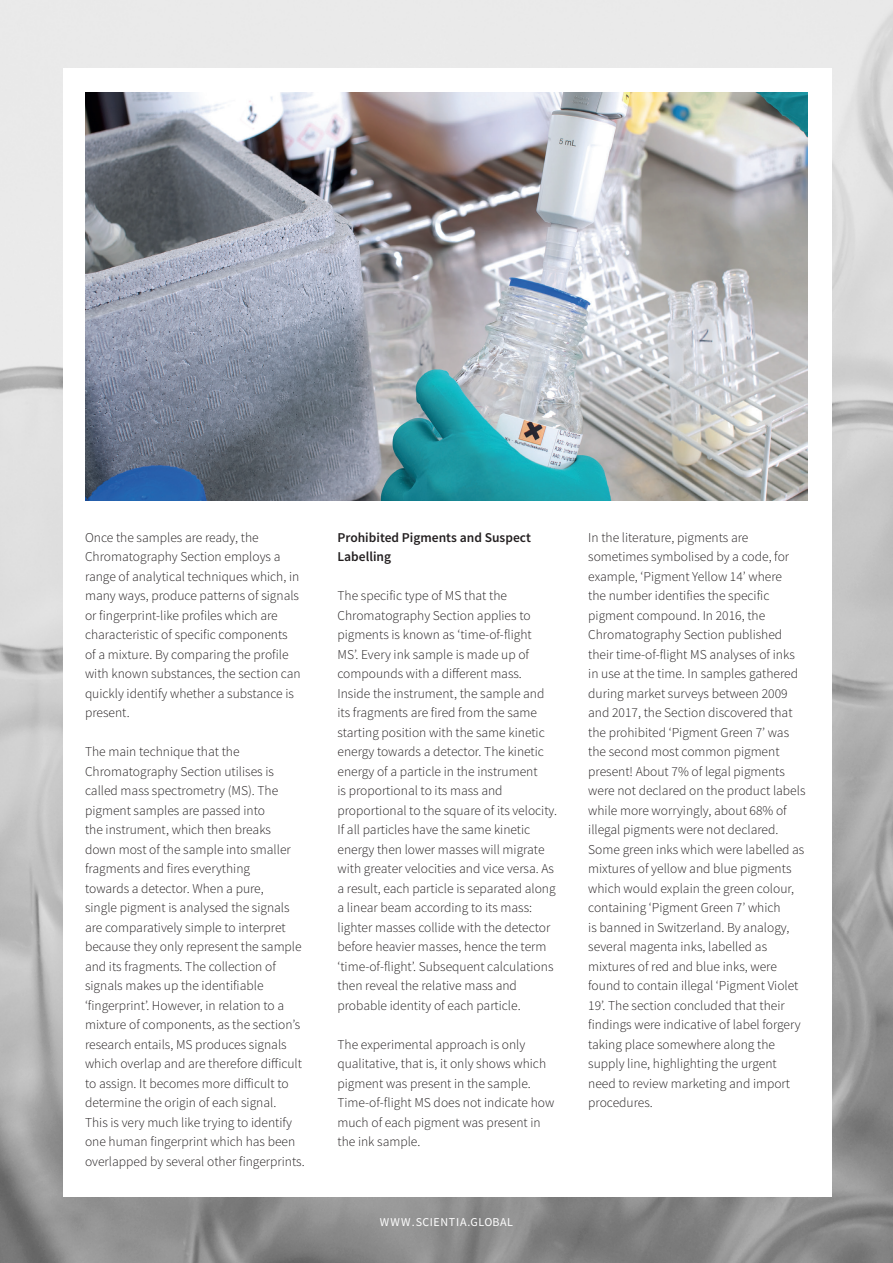
<style>
.page{position:relative;width:893px;height:1263px;background:#fff}
.page>*{position:absolute;margin:0;border:0;box-sizing:border-box;transform-origin:0 0}
.t1{font:300 13.5px/19.5px "Source Sans Pro";color:#231f20}
.t2{font:600 13.5px/19.5px "Source Sans Pro";color:#231f20}
.t3{font:12px "Source Sans Pro";letter-spacing:.05em;color:#fff}
</style>
<div class="page">
<img style="left:0;top:0;width:893px;height:1263px">
<div style="left:63px;top:68px;width:769px;height:1129px;background:#fff"></div>
<img style="left:85px;top:93px;width:723px;height:408px">
<p class="t1" style="left:85px;top:528px;width:217px">Once the samples are ready, the Chromatography Section employs a range of analytical techniques which, in many ways, produce patterns of signals or fingerprint-like profiles which are characteristic of specific components of a mixture. By comparing the profile with known substances, the section can quickly identify whether a substance is present.</p>
<p class="t1" style="left:85px;top:742px;width:221px">The main technique that the Chromatography Section utilises is called mass spectrometry (MS). The pigment samples are passed into<br>the instrument, which then breaks down most of the sample into smaller fragments and fires everything<br>towards a detector. When a pure,<br>single pigment is analysed the signals are comparatively simple to interpret because they only represent the sample and its fragments. The collection of signals makes up the identifiable ‘fingerprint’. However, in relation to a mixture of components, as the section’s research entails, MS produces signals which overlap and are therefore difficult to assign. It becomes more difficult to determine the origin of each signal.<br>This is very much like trying to identify one human fingerprint which has been overlapped by several other fingerprints.</p>
<p class="t2" style="left:337px;top:528px;width:195px">Prohibited Pigments and Suspect<br>Labelling</p>
<p class="t1" style="left:337px;top:586px;width:221px">The specific type of MS that the Chromatography Section applies to pigments is known as ‘time-of-flight<br>MS’. Every ink sample is made up of compounds with a different mass.<br>Inside the instrument, the sample and its fragments are fired from the same starting position with the same kinetic energy towards a detector. The kinetic energy of a particle in the instrument<br>is proportional to its mass and proportional to the square of its velocity.<br>If all particles have the same kinetic energy then lower masses will migrate with greater velocities and vice versa. As a result, each particle is separated along a linear beam according to its mass: lighter masses collide with the detector before heavier masses, hence the term ‘time-of-flight’. Subsequent calculations then reveal the relative mass and probable identity of each particle.</p>
<p class="t1" style="left:337px;top:1035px;width:218px">The experimental approach is only qualitative, that is, it only shows which pigment was present in the sample.<br>Time-of-flight MS does not indicate how much of each pigment was present in the ink sample.</p>
<p class="t3" style="left:380px;top:1214px;width:135px">WWW.SCIENTIA.GLOBAL</p>
<p class="t1" style="left:588px;top:528px;width:219px">In the literature, pigments are sometimes symbolised by a code, for example, ‘Pigment Yellow 14’ where<br>the number identifies the specific pigment compound. In 2016, the Chromatography Section published their time-of-flight MS analyses of inks in use at the time. In samples gathered during market surveys between 2009 and 2017, the Section discovered that the prohibited ‘Pigment Green 7’ was the second most common pigment present! About 7% of legal pigments were not declared on the product labels while more worryingly, about 68% of illegal pigments were not declared.<br>Some green inks which were labelled as mixtures of yellow and blue pigments which would explain the green colour, containing ‘Pigment Green 7’ which<br>is banned in Switzerland. By analogy, several magenta inks, labelled as mixtures of red and blue inks, were found to contain illegal ‘Pigment Violet 19’. The section concluded that their findings were indicative of label forgery taking place somewhere along the supply line, highlighting the urgent need to review marketing and import procedures.</p>
</div>
